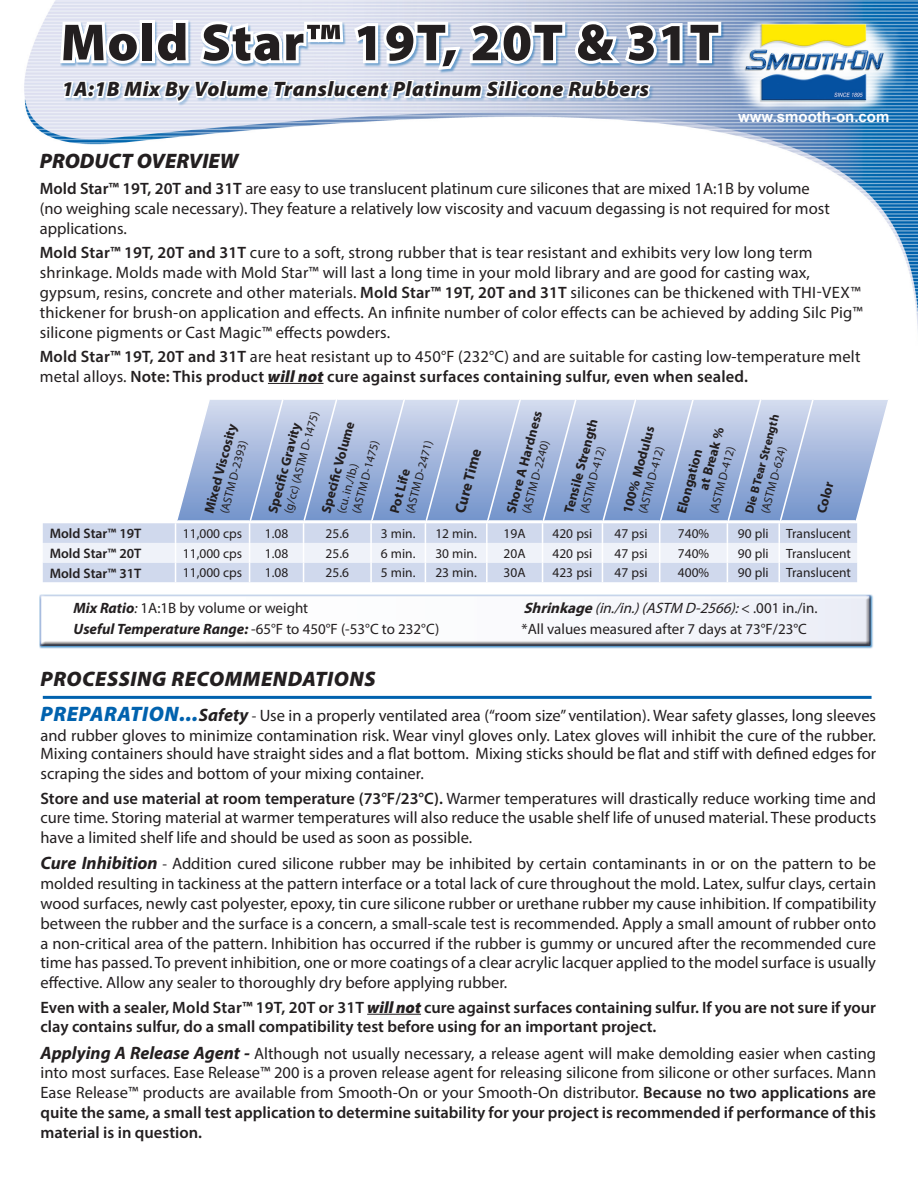
<style>
.page{position:relative;width:918px;height:1188px;background:#fff}
.page>*{position:absolute;margin:0;border:0;box-sizing:border-box;transform-origin:0 0}
.t1{font:900 52.5px "Myriad Pro";letter-spacing:.025em;color:#231f20}
.t2{font:italic 900 21px "Myriad Pro";letter-spacing:.025em;color:#231f20}
.t3{font:italic 900 21px "Myriad Pro";color:#231f20}
.t4{font:16.5px/19.8px "Myriad Pro";color:#231f20;text-align:justify}
.t5{font:600 16.5px/19.8px "Myriad Pro";color:#231f20}
.t6{font:15px "Myriad Pro";color:#231f20}
.t7{font:italic 15px "Myriad Pro";color:#231f20}
.t8{font:700 15px "Arial";color:#fff}
.t9{font:700 15px "Myriad Pro";color:#231f20}
.t10{font:600 13.8px "Myriad Pro";color:#231f20}
.t11{font:13.5px "Myriad Pro";color:#231f20}
.t12{font:700 13.5px "Myriad Pro";color:#231f20}
.t13{font:12px "Myriad Pro";color:#231f20}
.t14{font:700 12px/15.3px "Myriad Pro";color:#231f20}
.s1{font-weight:600}
.s2{font-weight:400}
.s3{font-weight:900;font-style:italic}
.s4{font-weight:700;font-style:italic}
.s5{font-style:italic}
.s6{font-weight:700}
.s7{font-style:normal}
.s8{font-weight:900;font-style:italic;font-size:21px;color:#0162ae}
.s9{font-weight:700;font-style:italic;font-size:18px}
.s10{font-size:15px}
</style>
<div class="page">
<img style="left:24px;top:0;width:894px;height:330px">
<hr style="left:367px;top:1014px;width:54px;height:1px;background:#231f20">
<hr style="left:43px;top:696px;width:829px;height:3px;background:#0162ae">
<hr style="left:268px;top:383px;width:56px;height:1px;background:#231f20">
<svg style="left:57px;top:0;width:667px;height:260px"></svg>
<img style="left:722px;top:23px;width:186px;height:87px">
<svg style="left:43px;top:399px;width:845px;height:183px"></svg>
<div style="left:36px;top:594px;width:835px;height:54px;background:#231f20;opacity:.75"></div>
<p class="t1" style="left:61px;top:7px;width:660px">Mold Star™ 19T, 20T &amp; 31T</p>
<p class="t2" style="left:62px;top:75px;width:589px">1A:1B Mix By Volume Translucent Platinum Silicone Rubbers</p>
<p class="t8" style="left:738px;top:107px;width:153px">www.smooth-on.com</p>
<p class="t3" style="left:40px;top:147px;width:200px">PRODUCT OVERVIEW</p>
<p class="t4" style="left:40px;top:179px;width:792px;text-align:left"><span class="s1">Mold Star™ 19T, 20T and 31T</span> are easy to use translucent platinum cure silicones that are mixed 1A:1B by volume (no weighing scale necessary). They feature a relatively low viscosity and vacuum degassing is not required for most applications.</p>
<p class="t4" style="left:40px;top:243px;width:825px;text-align:left"><span class="s1">Mold Star™ 19T, 20T and 31T</span> cure to a soft, strong rubber that is tear resistant and exhibits very low long term shrinkage. Molds made with Mold Star™ will last a long time in your mold library and are good for casting wax, gypsum, resins, concrete and other materials. <span class="s1">Mold Star™ 19T, 20T and 31T</span> silicones can be thickened with THI-VEX™ thickener for brush-on application and effects. An infinite number of color effects can be achieved by adding Silc Pig™ silicone pigments or Cast Magic™ effects powders.</p>
<p class="t5" style="left:40px;top:346px;width:822px">Mold Star™ 19T, 20T and 31T <span class="s2">are heat resistant up to 450°F (232°C) and are suitable for casting low-temperature melt metal alloys.</span> Note: This product <span class="s3">will not</span> cure against surfaces containing sulfur, even when sealed.</p>
<p class="t12" style="left:200px;top:511px;width:94px;rotate:-75deg">Mixed Viscosity</p>
<p class="t13" style="left:217px;top:511px;width:76px;rotate:-75deg">(ASTM D-2393)</p>
<p class="t13" style="left:281px;top:511px;width:107px;rotate:-75deg">(g/cc) (ASTM D-1475)</p>
<p class="t12" style="left:317px;top:511px;width:96px;rotate:-75deg">Specifi c Volume</p>
<p class="t12" style="left:264px;top:511px;width:95px;rotate:-75deg">Specifi c Gravity</p>
<p class="t13" style="left:349px;top:511px;width:76px;rotate:-75deg">(ASTM D-1475)</p>
<p class="t13" style="left:334px;top:511px;width:53px;rotate:-75deg">(cu. in./lb.)</p>
<p class="t13" style="left:402px;top:511px;width:76px;rotate:-75deg">(ASTM D-2471)</p>
<p class="t9" style="left:450px;top:510px;width:68px;rotate:-75deg">Cure Time</p>
<p class="t12" style="left:386px;top:511px;width:47px;rotate:-75deg">Pot Life</p>
<p class="t12" style="left:502px;top:511px;width:107px;rotate:-75deg">Shore A Hardness</p>
<p class="t13" style="left:519px;top:511px;width:76px;rotate:-75deg">(ASTM D-2240)</p>
<p class="t12" style="left:560px;top:511px;width:99px;rotate:-75deg">Tensile Strength</p>
<p class="t13" style="left:577px;top:511px;width:70px;rotate:-75deg">(ASTM D-412)</p>
<p class="t12" style="left:619px;top:511px;width:91px;rotate:-75deg">100% Modulus</p>
<p class="t12" style="left:695px;top:487px;width:66px;rotate:-75deg">at Break %</p>
<p class="t13" style="left:635px;top:511px;width:70px;rotate:-75deg">(ASTM D-412)</p>
<p class="t12" style="left:673px;top:511px;width:67px;rotate:-75deg">Elongation</p>
<p class="t13" style="left:706px;top:511px;width:70px;rotate:-75deg">(ASTM D-412)</p>
<p class="t14" style="left:742px;top:507px;width:99px;text-indent:-4px;rotate:-75deg">Die B Tear Strength <span class="s2">(ASTM D-624)</span></p>
<p class="t12" style="left:813px;top:511px;width:34px;rotate:-75deg">Color</p>
<p class="t10" style="left:50px;top:525px;width:93px">Mold Star™ 19T</p>
<p class="t11" style="left:183px;top:525px;width:61px">11,000 cps</p>
<p class="t11" style="left:265px;top:525px;width:25px">1.08</p>
<p class="t11" style="left:326px;top:525px;width:25px">25.6</p>
<p class="t11" style="left:381px;top:525px;width:36px">3 min.</p>
<p class="t11" style="left:435px;top:525px;width:43px">12 min.</p>
<p class="t11" style="left:504px;top:525px;width:23px">19A</p>
<p class="t11" style="left:553px;top:525px;width:41px">420 psi</p>
<p class="t11" style="left:615px;top:525px;width:35px">47 psi</p>
<p class="t11" style="left:678px;top:525px;width:33px">740%</p>
<p class="t11" style="left:738px;top:525px;width:32px">90 pli</p>
<p class="t11" style="left:786px;top:525px;width:66px">Translucent</p>
<p class="t10" style="left:50px;top:545px;width:93px">Mold Star™ 20T</p>
<p class="t11" style="left:183px;top:545px;width:61px">11,000 cps</p>
<p class="t11" style="left:265px;top:545px;width:25px">1.08</p>
<p class="t11" style="left:326px;top:545px;width:25px">25.6</p>
<p class="t11" style="left:381px;top:545px;width:36px">6 min.</p>
<p class="t11" style="left:435px;top:545px;width:43px">30 min.</p>
<p class="t11" style="left:504px;top:545px;width:23px">20A</p>
<p class="t11" style="left:553px;top:545px;width:41px">420 psi</p>
<p class="t11" style="left:615px;top:545px;width:35px">47 psi</p>
<p class="t11" style="left:678px;top:545px;width:33px">740%</p>
<p class="t11" style="left:738px;top:545px;width:32px">90 pli</p>
<p class="t11" style="left:786px;top:545px;width:66px">Translucent</p>
<p class="t10" style="left:50px;top:564px;width:93px">Mold Star™ 31T</p>
<p class="t11" style="left:183px;top:565px;width:61px">11,000 cps</p>
<p class="t11" style="left:265px;top:565px;width:25px">1.08</p>
<p class="t11" style="left:326px;top:565px;width:25px">25.6</p>
<p class="t11" style="left:381px;top:565px;width:36px">5 min.</p>
<p class="t11" style="left:435px;top:565px;width:43px">23 min.</p>
<p class="t11" style="left:504px;top:565px;width:23px">30A</p>
<p class="t11" style="left:553px;top:565px;width:41px">423 psi</p>
<p class="t11" style="left:615px;top:565px;width:35px">47 psi</p>
<p class="t11" style="left:678px;top:565px;width:33px">400%</p>
<p class="t11" style="left:738px;top:565px;width:32px">90 pli</p>
<p class="t11" style="left:786px;top:565px;width:66px">Translucent</p>
<p class="t6" style="left:74px;top:599px;width:236px"><span class="s4">Mix Ratio</span><span class="s5">:</span> 1A:1B by volume or weight</p>
<p class="t7" style="left:524px;top:599px;width:296px"><span class="s6">Shrinkage</span>(in./in.)(ASTM D-2566):<span class="s7">&lt; . 0 0 1 i n . / i n .</span></p>
<p class="t6" style="left:74px;top:620px;width:367px"><span class="s4">Useful Temperature Range:</span> -65°F to 450°F (-53°C to 232°C)</p>
<p class="t6" style="left:521px;top:620px;width:287px">*All values measured after 7 days at 73°F/23°C</p>
<p class="t2" style="left:40px;top:665px;width:336px">PROCESSING RECOMMENDATIONS</p>
<p class="t4" style="left:40px;top:705px;width:837px"><span class="s8">PREPARATION...</span><span class="s9">Safety</span> <span class="s10">-</span> Use in a properly ventilated area (“room size” ventilation). Wear safety glasses, long sleeves and rubber gloves to minimize contamination risk. Wear vinyl gloves only. Latex gloves will inhibit the cure of the rubber.<br>Mixing containers should have straight sides and a flat bottom. Mixing sticks should be flat and stiff with defined edges for scraping the sides and bottom of your mixing container.</p>
<p class="t4" style="left:40px;top:788px;width:837px"><span class="s1">Store and use material at room temperature (73°F/23°C).</span> Warmer temperatures will drastically reduce working time and cure time. Storing material at warmer temperatures will also reduce the usable shelf life of unused material. These products have a limited shelf life and should be used as soon as possible.</p>
<p class="t4" style="left:40px;top:854px;width:837px"><span class="s9">Cure Inhibition</span> <span class="s10">-</span> Addition cured silicone rubber may be inhibited by certain contaminants in or on the pattern to be molded resulting in tackiness at the pattern interface or a total lack of cure throughout the mold. Latex, sulfur clays, certain wood surfaces, newly cast polyester, epoxy, tin cure silicone rubber or urethane rubber my cause inhibition. If compatibility between the rubber and the surface is a concern, a small-scale test is recommended. Apply a small amount of rubber onto a non-critical area of the pattern. Inhibition has occurred if the rubber is gummy or uncured after the recommended cure time has passed. To prevent inhibition, one or more coatings of a clear acrylic lacquer applied to the model surface is usually effective. Allow any sealer to thoroughly dry before applying rubber.</p>
<p class="t5" style="left:40px;top:997px;width:837px">Even with a sealer, Mold Star™ 19T, 20T or 31T <span class="s3">will not</span> cure against surfaces containing sulfur. If you are not sure if your clay contains sulfur, do a small compatibility test before using for an important project.</p>
<p class="t4" style="left:40px;top:1043px;width:837px"><span class="s9">Applying A Release Agent -</span> Although not usually necessary, a release agent will make demolding easier when casting into most surfaces. Ease Release™ 200 is a proven release agent for releasing silicone from silicone or other surfaces. Mann Ease Release™ products are available from Smooth-On or your Smooth-On distributor. <span class="s1">Because no two applications are quite the same, a small test application to determine suitability for your project is recommended if performance of this material is in question.</span></p>
</div>
